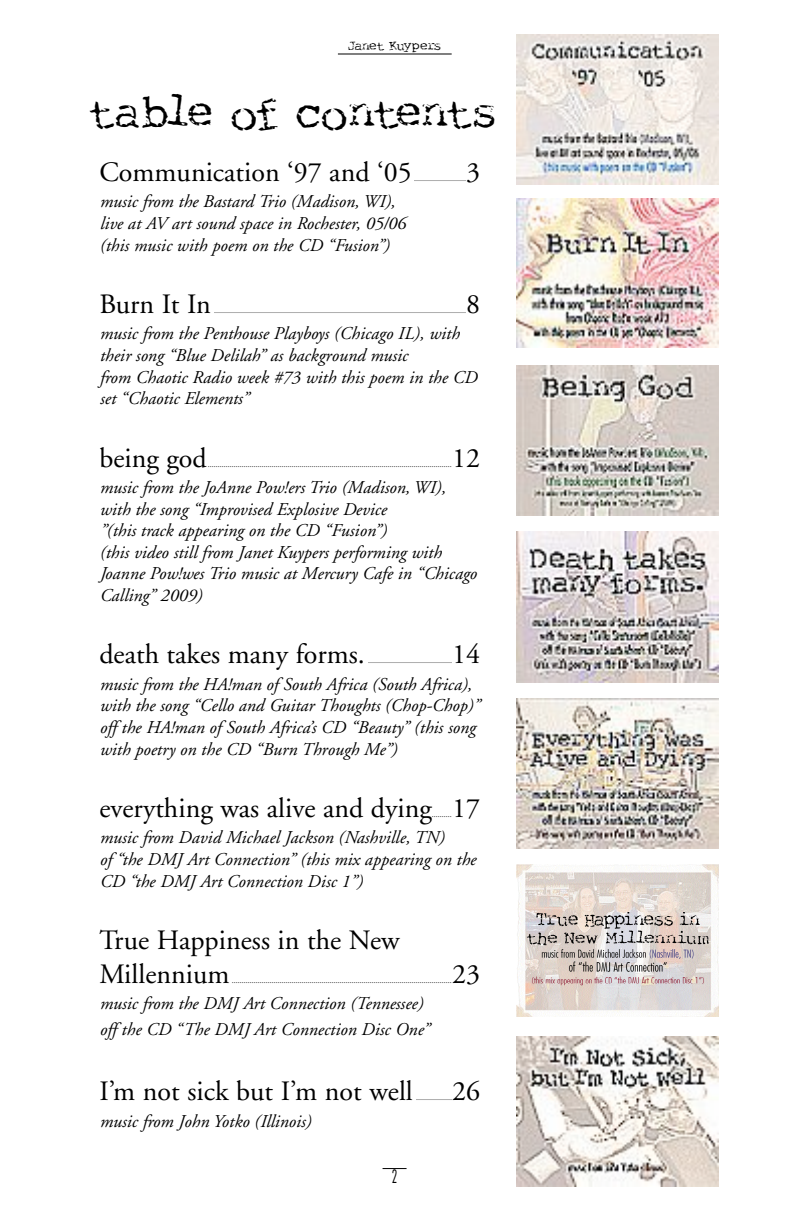
<style>
.page{position:relative;width:792px;height:1224px;background:#fff}
.page>*{position:absolute;margin:0;border:0;box-sizing:border-box;transform-origin:0 0}
.t1{font:48px "Gen X Crumble";letter-spacing:.055em;color:#000}
.t2{font:28px/33.6px "Adobe Garamond";color:#000}
.t3{font:italic 18px/21.6px "Adobe Garamond";color:#000}
.t4{font:14px "Gen X Crumble";letter-spacing:.02em;color:#000}
.t5{font:8px "Adobe Garamond";color:#000}
.s1{font-family:"Futura";font-weight:300;font-stretch:condensed;font-size:16px;color:#fff}
</style>
<div class="page">
<hr style="left:338px;top:54px;width:114px;height:1px;background:#000">
<svg style="left:383px;top:1168px;width:24px;height:1px"></svg>
<img style="left:516px;top:198px;width:203px;height:150px">
<img style="left:516px;top:35px;width:203px;height:149px">
<img style="left:516px;top:366px;width:203px;height:150px">
<img style="left:516px;top:532px;width:203px;height:150px">
<img style="left:516px;top:698px;width:203px;height:150px">
<img style="left:516px;top:865px;width:203px;height:152px">
<img style="left:516px;top:1036px;width:203px;height:150px">
<p class="t4" style="left:338px;top:39px;width:115px"><span class="s1">.</span> Janet Kuypers <span class="s1">.</span></p>
<h1 class="t1" style="left:90px;top:89px;width:406px">table of contents</h1>
<h2 class="t2" style="left:99px;top:158px;width:314px">Communication ‘97 and ‘05</h2>
<p class="t5" style="left:414px;top:175px;width:53px">..........................</p>
<h2 class="t2" style="left:466px;top:158px;width:15px">3</h2>
<p class="t3" style="left:99px;top:193px;width:308px">music from the Bastard Trio (Madison, WI), live at AV art sound space in Rochester, 05/06 (this music with poem on the CD “Fusion”)</p>
<h2 class="t2" style="left:99px;top:290px;width:113px">Burn It In</h2>
<p class="t5" style="left:214px;top:307px;width:253px">..............................................................................................................................</p>
<h2 class="t2" style="left:466px;top:290px;width:15px">8</h2>
<p class="t3" style="left:99px;top:325px;width:379px">music from the Penthouse Playboys (Chicago IL), with their song “Blue Delilah” as background music<br>from Chaotic Radio week #73 with this poem in the CD set “Chaotic Elements”</p>
<h2 class="t2" style="left:99px;top:443px;width:109px">being god</h2>
<h2 class="t2" style="left:452px;top:443px;width:29px">12</h2>
<p class="t3" style="left:99px;top:478px;width:379px">music from the JoAnne Pow!ers Trio (Madison, WI), with the song “Improvised Explosive Device<br>”(this track appearing on the CD “Fusion”)<br>(this video still from Janet Kuypers performing with Joanne Pow!wes Trio music at Mercury Cafe in “Chicago Calling” 2009)</p>
<h2 class="t2" style="left:99px;top:640px;width:267px">death takes many forms.</h2>
<p class="t5" style="left:208px;top:461px;width:245px">..........................................................................................................................</p>
<h2 class="t2" style="left:452px;top:640px;width:29px">14</h2>
<p class="t3" style="left:99px;top:675px;width:382px">music from the HA!man of South Africa (South Africa), with the song “Cello and Guitar Thoughts (Chop-Chop)” off the HA!man of South Africa’s CD “Beauty” (this song with poetry on the CD “Burn Through Me”)</p>
<h2 class="t2" style="left:99px;top:794px;width:334px">everything was alive and dying</h2>
<p class="t5" style="left:368px;top:658px;width:85px">..........................................</p>
<h2 class="t2" style="left:452px;top:794px;width:29px">17</h2>
<p class="t3" style="left:99px;top:829px;width:378px">music from David Michael Jackson (Nashville, TN)<br>of “the DMJ Art Connection” (this mix appearing on the<br>CD “the DMJ Art Connection Disc 1”)</p>
<h2 class="t2" style="left:99px;top:926px;width:302px">True Happiness in the New<br>Millennium</h2>
<p class="t5" style="left:232px;top:977px;width:221px">..............................................................................................................</p>
<p class="t5" style="left:432px;top:811px;width:21px">..........</p>
<h2 class="t2" style="left:452px;top:959px;width:29px">23</h2>
<p class="t3" style="left:99px;top:992px;width:331px;line-height:26px">music from the DMJ Art Connection (Tennessee) off the CD “The DMJ Art Connection Disc One”</p>
<h2 class="t2" style="left:99px;top:1077px;width:315px">I’m not sick but I’m not well</h2>
<h2 class="t2" style="left:452px;top:1077px;width:29px">26</h2>
<p class="t5" style="left:416px;top:1094px;width:37px">..................</p>
<p class="t3" style="left:99px;top:1112px;width:213px">music from John Yotko (Illinois)</p>
</div>
